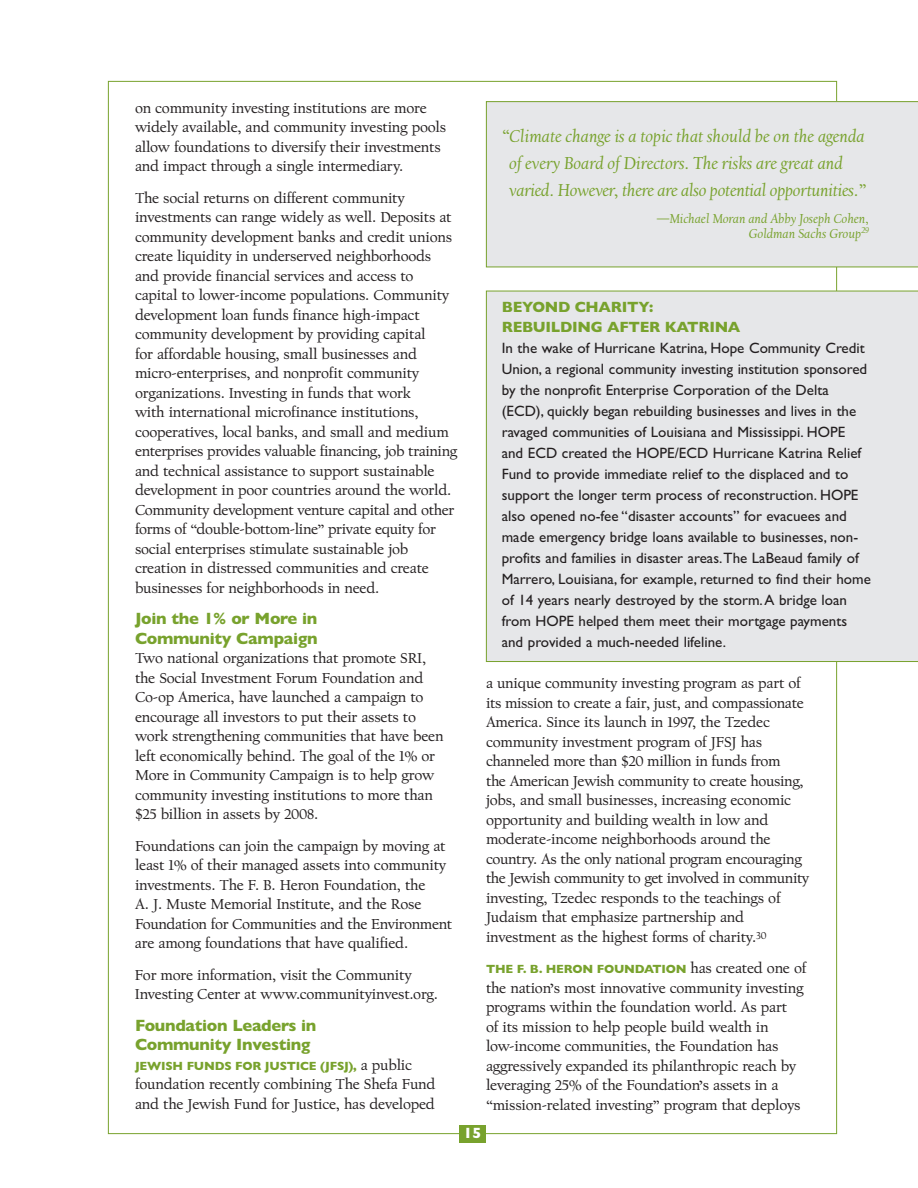
<style>
.page{position:relative;width:918px;height:1188px;background:#fff}
.page>*{position:absolute;margin:0;border:0;box-sizing:border-box;transform-origin:0 0}
.t1{font:italic 18px/27px "Californian FB Text";color:#78a22d}
.t2{font:700 16.5px/19.5px "Gill Sans";letter-spacing:-.02em;color:#78a22d}
.t3{font:15px/19.5px "Californian FB Text";letter-spacing:-.015em;color:#231f20}
.t4{font:15px/21px "Gill Sans";color:#231f20}
.t5{font:700 15px/19.5px "Gill Sans";letter-spacing:-.02em;color:#78a22d}
.t6{font:700 15px "Gill Sans";color:#fff}
.t7{font:italic 13.5px/15px "Californian FB Text";color:#78a22d;text-align:right}
.t8{font:700 12px "Gill Sans";letter-spacing:-.02em;color:#78a22d}
.s1{font-family:"Californian FB Text";font-weight:400;font-size:15px;color:#231f20}
</style>
<div class="page">
<div style="left:486px;top:291px;width:432px;height:371px;background:#e6e7e9"></div>
<div style="left:459px;top:1125px;width:27px;height:18px;background:#78a22d"></div>
<div style="left:486px;top:101px;width:432px;height:166px;background:#e6e7e9"></div>
<p class="t3" style="left:135px;top:98px;width:313px">on community investing institutions are more widely available, and community investing pools allow foundations to diversify their investments and impact through a single intermediary.</p>
<p class="t3" style="left:135px;top:188px;width:324px">The social returns on different community investments can range widely as well. Deposits at community development banks and credit unions create liquidity in underserved neighborhoods and provide financial services and access to capital to lower-income populations. Community development loan funds finance high-impact community development by providing capital<br>for affordable housing, small businesses and micro-enterprises, and nonprofit community organizations. Investing in funds that work<br>with international microfinance institutions, cooperatives, local banks, and small and medium enterprises provides valuable financing, job training and technical assistance to support sustainable development in poor countries around the world.<br>Community development venture capital and other forms of “double-bottom-line” private equity for social enterprises stimulate sustainable job creation in distressed communities and create businesses for neighborhoods in need.</p>
<p class="t2" style="left:135px;top:609px;width:184px">Join the 1% or More in<br>Community Campaign</p>
<p class="t3" style="left:135px;top:648px;width:310px">Two national organizations that promote SRI, the Social Investment Forum Foundation and Co-op America, have launched a campaign to encourage all investors to put their assets to work strengthening communities that have been left economically behind. The goal of the 1% or More in Community Campaign is to help grow community investing institutions to more than $25 billion in assets by 2008.</p>
<p class="t3" style="left:135px;top:836px;width:319px">Foundations can join the campaign by moving at least 1% of their managed assets into community investments. The F. B. Heron Foundation, the<br>A. J. Muste Memorial Institute, and the Rose Foundation for Communities and the Environment are among foundations that have qualified.</p>
<p class="t3" style="left:135px;top:965px;width:305px">For more information, visit the Community<br>Investing Center at www.communityinvest.org.</p>
<p class="t2" style="left:135px;top:1015px;width:183px">Foundation Leaders in<br>Community Investing</p>
<p class="t8" style="left:135px;top:1058px;width:279px">JEWISH FUNDS FOR JUSTICE (JFSJ), <span class="s1">a public</span></p>
<p class="t3" style="left:135px;top:1074px;width:302px">foundation recently combining The Shefa Fund and the Jewish Fund for Justice, has developed</p>
<p class="t1" style="left:510px;top:122px;width:358px;text-indent:-8px">“Climate change is a topic that should be on the agenda of every Board of Directors. The risks are great and varied. However, there are also potential opportunities.”</p>
<p class="t7" style="left:656px;top:210px;width:214px">—Michael Moran and Abby Joseph Cohen,<br>Goldman Sachs Group<sup>29</sup></p>
<p class="t5" style="left:502px;top:298px;width:240px">BEYOND CHARITY:<br>REBUILDING AFTER KATRINA</p>
<p class="t4" style="left:502px;top:337px;width:371px">In the wake of Hurricane Katrina, Hope Community Credit Union, a regional community investing institution sponsored by the nonprofit Enterprise Corporation of the Delta (ECD), quickly began rebuilding businesses and lives in the ravaged communities of Louisiana and Mississippi. HOPE<br>and ECD created the HOPE/ECD Hurricane Katrina Relief Fund to provide immediate relief to the displaced and to support the longer term process of reconstruction. HOPE also opened no-fee “disaster accounts” for evacuees and made emergency bridge loans available to businesses, non&shy;profits and families in disaster areas.The LaBeaud family of Marrero, Louisiana, for example, returned to find their home of 14 years nearly destroyed by the storm.A bridge loan from HOPE helped them meet their mortgage payments and provided a much-needed lifeline.</p>
<p class="t3" style="left:486px;top:673px;width:325px">a unique community investing program as part of its mission to create a fair, just, and compassionate America. Since its launch in 1997, the Tzedec community investment program of JFSJ has channeled more than $20 million in funds from<br>the American Jewish community to create housing, jobs, and small businesses, increasing economic opportunity and building wealth in low and moderate-income neighborhoods around the country. As the only national program encouraging the Jewish community to get involved in community investing, Tzedec responds to the teachings of Judaism that emphasize partnership and investment as the highest forms of charity.<sup>30</sup></p>
<p class="t8" style="left:486px;top:962px;width:322px">THE F. B. HERON FOUNDATION <span class="s1">has created one of</span></p>
<p class="t3" style="left:486px;top:978px;width:319px">the nation’s most innovative community investing programs within the foundation world. As part<br>of its mission to help people build wealth in low-income communities, the Foundation has aggressively expanded its philanthropic reach by leveraging 25% of the Foundation’s assets in a “mission-related investing” program that deploys</p>
<p class="t6" style="left:464px;top:1125px;width:19px">15</p>
</div>
